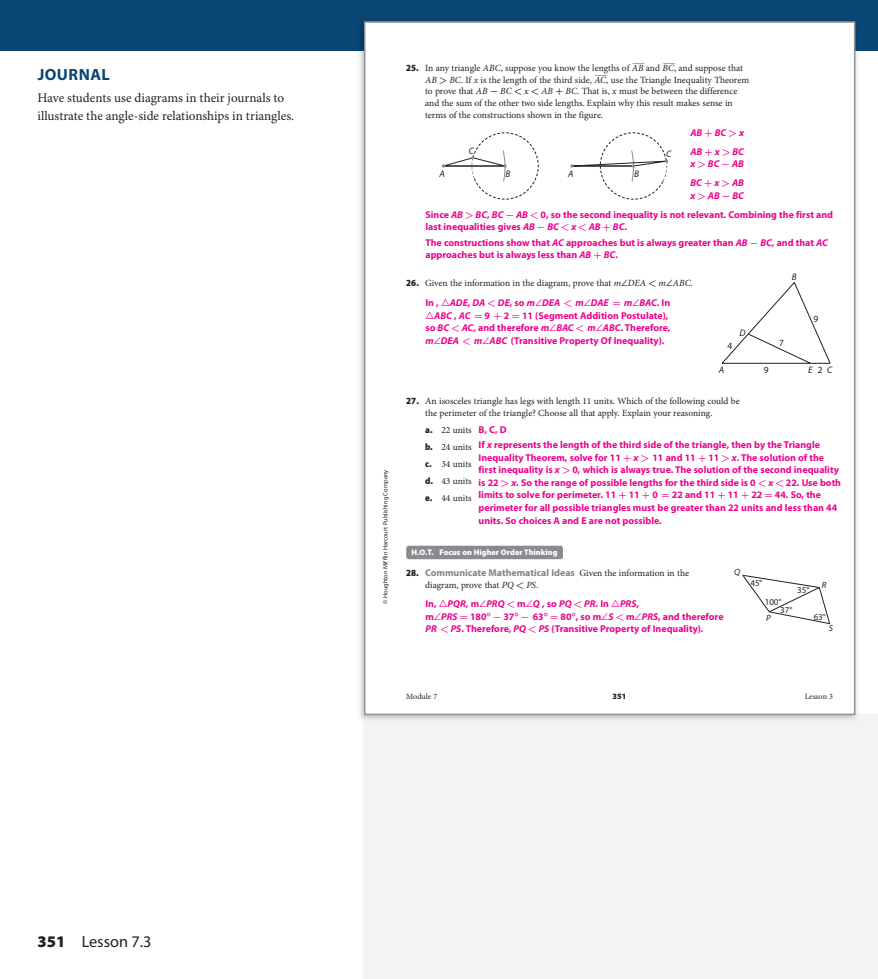
<style>
.page{position:relative;width:878px;height:979px;background:#fff}
.page>*{position:absolute;margin:0;border:0;box-sizing:border-box;transform-origin:0 0}
.t1{font:16.25px "Myriad Pro";color:#231f20}
.t2{font:700 16.25px "Myriad Pro";letter-spacing:.03em;color:#0a4673}
.t3{font:13.12px/18.1px "Minion Pro";color:#231f20}
.t4{font:700 9.88px/12.6px "Myriad Pro";color:#ed028c}
.t5{font:700 9.88px "Myriad Pro";color:#818386}
.t6{font:italic 700 9.88px/18.9px "Myriad Pro";color:#ed028c}
.t7{font:9.5px/11.8px "Minion Pro";color:#231f20}
.t8{font:italic 9.5px "Myriad Pro";color:#231f20}
.t9{font:9.5px "Myriad Pro";color:#231f20}
.t10{font:italic 9.5px "Uni Math Plus";color:#231f20;scale:2.1 1}
.t11{font:italic 9.5px "Uni Math Plus";color:#231f20;scale:2.05 1}
.t12{font:9px/8.4px "Myriad Pro";color:#231f20}
.t13{font:italic 9px "Myriad Pro";color:#231f20}
.t14{font:900 8.12px "Myriad Pro";color:#fff}
.t15{font:8.12px "Minion Pro";color:#231f20}
.t16{font:900 8.12px "Myriad Pro";color:#231f20}
.t17{font:6.25px "Myriad Pro";letter-spacing:.01em;color:#231f20}
.s1{font-style:italic}
.s2{font-family:"Uni Math Plus";font-weight:700}
.s3{font-family:"Myriad Pro";font-weight:900;font-stretch:semi-condensed}
.s4{font-family:"Uni Math Plus";font-style:normal}
.s5{font-family:"Uni Math Plus"}
.s6{font-weight:900;font-stretch:semi-condensed;font-size:9.5px;color:#231f20}
.s7{font-family:"Minion Pro";font-weight:400;font-size:9.5px;color:#231f20}
.s8{font-weight:900}
</style>
<div class="page">
<div style="left:0;top:0;width:878px;height:50px;background:#0a4673"></div>
<div style="left:364px;top:714px;width:514px;height:265px;background:#f2f3f4"></div>
<img style="left:356px;top:50px;width:8px;height:672px">
<div style="left:365px;top:22px;width:489px;height:692px;background:#fff"></div>
<div style="left:406px;top:546px;width:157px;height:13px;background:#898b8e;border-radius:3px"></div>
<svg style="left:570px;top:132px;width:99px;height:68px"></svg>
<svg style="left:441px;top:132px;width:98px;height:68px"></svg>
<svg style="left:721px;top:282px;width:110px;height:82px"></svg>
<svg style="left:742px;top:574px;width:88px;height:50px"></svg>
<div style="left:364px;top:21px;width:491px;height:694px;border:2px solid #939598"></div>
<h1 class="t2" style="left:38px;top:65px;width:74px">JOURNAL</h1>
<h2 class="t3" style="left:38px;top:89px;width:258px">Have students use diagrams in their journals to illustrate the angle-side relationships in triangles.</h2>
<p class="t17" style="left:382px;top:604px;width:136px;rotate:-90deg">© Houghton Mifflin Harcourt Publishing Company</p>
<p class="t10" style="left:632px;top:54px;width:7px">_</p>
<p class="t11" style="left:663px;top:54px;width:7px">_</p>
<p class="t7" style="left:425px;top:74px;width:325px"><span class="s1">AB</span> <span class="s2">&gt;</span> <span class="s1">BC</span>. If <span class="s1">x</span> is the length of the third side, <span class="s1">AC</span>, use the Triangle Inequality Theorem to prove that <span class="s1">AB</span> <span class="s2">−</span> <span class="s1">BC</span> <span class="s2">&lt;</span> <span class="s1">x</span> <span class="s2">&lt;</span> <span class="s1">AB</span> <span class="s2">+</span> <span class="s1">BC</span>. That is, <span class="s1">x</span> must be between the difference and the sum of the other two side lengths. Explain why this result makes sense in terms of the constructions shown in the figure.</p>
<p class="t7" style="left:406px;top:62px;width:338px"><span class="s3">25.</span> In any triangle <span class="s1">ABC</span>, suppose you know the lengths of <span class="s1">AB</span> and <span class="s1">BC</span>, and suppose that</p>
<p class="t8" style="left:439px;top:168px;width:7px">A</p>
<p class="t8" style="left:469px;top:145px;width:7px">C</p>
<p class="t8" style="left:505px;top:168px;width:6px">B</p>
<p class="t8" style="left:568px;top:168px;width:7px">A</p>
<p class="t8" style="left:634px;top:168px;width:6px">B</p>
<p class="t8" style="left:666px;top:148px;width:7px">C</p>
<p class="t6" style="left:690px;top:123px;width:55px">AB<span class="s4">+</span>BC<span class="s4">&gt;</span>x<br>AB<span class="s4">+</span>x<span class="s4">&gt;</span>BC</p>
<p class="t6" style="left:690px;top:155px;width:55px">x<span class="s4">&gt;</span>BC<span class="s4">−</span>AB<br>BC<span class="s4">+</span>x<span class="s4">&gt;</span>AB</p>
<p class="t6" style="left:690px;top:186px;width:55px">x<span class="s4">&gt;</span>AB<span class="s4">−</span>BC</p>
<p class="t4" style="left:425px;top:208px;width:409px">Since <span class="s1">AB</span> <span class="s5">&gt;</span> <span class="s1">BC</span>, <span class="s1">BC</span> <span class="s5">-</span> <span class="s1">AB</span> <span class="s5">&lt;</span> 0, so the second inequality is not relevant. Combining the first and last inequalities gives <span class="s1">AB</span> <span class="s5">-</span> <span class="s1">BC</span> <span class="s5">&lt;</span> <span class="s1">x</span> <span class="s5">&lt;</span> <span class="s1">AB</span> <span class="s5">+</span> <span class="s1">BC</span>.</p>
<p class="t4" style="left:425px;top:236px;width:404px">The constructions show that <span class="s1">AC</span> approaches but is always greater than <span class="s1">AB</span> <span class="s5">-</span> <span class="s1">BC</span>, and that <span class="s1">AC </span>approaches but is always less than <span class="s1">AB</span> <span class="s5">+</span> <span class="s1">BC</span>.</p>
<p class="t7" style="left:406px;top:277px;width:288px"><span class="s3">26.</span> Given the information in the diagram, prove that <span class="s1">m</span><span class="s2">∠</span><span class="s1">DEA</span> <span class="s2">&lt;</span> <span class="s1">m</span><span class="s2">∠</span><span class="s1">ABC</span>.</p>
<p class="t4" style="left:425px;top:297px;width:246px">In , <span class="s5">△</span><span class="s1">ADE</span>, <span class="s1">DA</span> <span class="s5">&lt;</span> <span class="s1">DE</span>, so <span class="s1">m</span><span class="s5">∠</span><span class="s1">DEA</span> <span class="s5">&lt;</span> <span class="s1">m</span><span class="s5">∠</span><span class="s1">DAE</span> <span class="s5">=</span> <span class="s1">m</span><span class="s5">∠</span><span class="s1">BAC</span>. In <span class="s5">△</span><span class="s1">ABC</span> , <span class="s1">AC</span> <span class="s5">=</span> 9 <span class="s5">+</span> 2 <span class="s5">=</span> 11 (Segment Addition Postulate), so <span class="s1">BC</span> <span class="s5">&lt;</span> <span class="s1">AC</span>, and therefore <span class="s1">m</span><span class="s5">∠</span><span class="s1">BAC</span> <span class="s5">&lt;</span> <span class="s1">m</span><span class="s5">∠</span><span class="s1">ABC</span>. Therefore, <span class="s1">m</span><span class="s5">∠</span><span class="s1">DEA</span> <span class="s5">&lt;</span> <span class="s1">m</span><span class="s5">∠</span><span class="s1">ABC</span> (Transitive Property Of Inequality).</p>
<p class="t8" style="left:791px;top:271px;width:6px">B</p>
<p class="t8" style="left:739px;top:327px;width:8px">D</p>
<p class="t9" style="left:727px;top:340px;width:6px">4</p>
<p class="t9" style="left:779px;top:337px;width:6px">7</p>
<p class="t9" style="left:813px;top:312px;width:6px">9</p>
<p class="t9" style="left:763px;top:364px;width:6px">9</p>
<p class="t8" style="left:827px;top:363px;width:7px">C</p>
<p class="t8" style="left:718px;top:363px;width:7px">A</p>
<p class="t8" style="left:808px;top:363px;width:6px">E</p>
<p class="t9" style="left:817px;top:364px;width:6px">2</p>
<p class="t7" style="left:425px;top:395px;width:316px;text-indent:-19px"><span class="s3">27.</span> An isosceles triangle has legs with length 11 units. Which of the following could be the perimeter of the triangle? Choose all that apply. Explain your reasoning.</p>
<p class="t7" style="left:425px;top:421px;width:48px;line-height:17.1px;text-align:justify"><span class="s3">a.</span> 22 units <span class="s3">b.</span> 24 units <span class="s3">c.</span> 34 units <span class="s3">d.</span> 43 units <span class="s3">e.</span> 44 units</p>
<p class="t4" style="left:478px;top:422px;width:343px;line-height:15.2px">B, C, D<br>If <span class="s1">x</span> represents the length of the third side of the triangle, then by the Triangle</p>
<p class="t4" style="left:478px;top:451px;width:364px">Inequality Theorem, solve for 11 <span class="s5">+</span> <span class="s1">x</span> <span class="s5">&gt;</span> 11 and 11 <span class="s5">+</span> 11 <span class="s5">&gt;</span> <span class="s1">x</span>. The solution of the first inequality is <span class="s1">x</span> <span class="s5">&gt;</span> 0, which is always true. The solution of the second inequality is 22 <span class="s5">&gt;</span> <span class="s1">x</span>. So the range of possible lengths for the third side is 0 <span class="s5">&lt;</span> <span class="s1">x</span> <span class="s5">&lt;</span> 22. Use both limits to solve for perimeter. 11 <span class="s5">+</span> 11 <span class="s5">+</span> 0 <span class="s5">=</span> 22 and 11 <span class="s5">+</span> 11 <span class="s5">+</span> 22 <span class="s5">=</span> 44. So, the perimeter for all possible triangles must be greater than 22 units and less than 44 units. So choices A and E are not possible.</p>
<p class="t14" style="left:411px;top:548px;width:147px">H.O.T. Focus on Higher Order Thinking</p>
<p class="t5" style="left:406px;top:567px;width:284px"><span class="s6">28.</span> Communicate Mathematical Ideas <span class="s7">Given the information in the</span></p>
<p class="t7" style="left:425px;top:579px;width:114px">diagram, prove that <span class="s1">PQ</span> <span class="s2">&lt;</span> <span class="s1">PS</span>.</p>
<p class="t4" style="left:425px;top:598px;width:299px">In, <span class="s5">△</span><span class="s1">PQR</span>, m<span class="s5">∠</span><span class="s1">PRQ</span> <span class="s5">&lt;</span> m<span class="s5">∠</span><span class="s1">Q</span> , so <span class="s1">PQ</span> <span class="s5">&lt;</span> <span class="s1">PR</span>. In <span class="s5">△</span><span class="s1">PRS</span>,<br>m<span class="s5">∠</span><span class="s1">PRS</span> <span class="s5">=</span> 180<span class="s5">° -</span> 37<span class="s5">° -</span> 63<span class="s5">° =</span> 80<span class="s5">°</span>, so m<span class="s5">∠</span><span class="s1">S</span> <span class="s5">&lt;</span> m<span class="s5">∠</span><span class="s1">PRS</span>, and therefore<br><span class="s1">PR</span> <span class="s5">&lt;</span> <span class="s1">PS</span>. Therefore, <span class="s1">PQ</span> <span class="s5">&lt;</span> <span class="s1">PS</span> (Transitive Property of Inequality).</p>
<p class="t13" style="left:734px;top:567px;width:8px">Q</p>
<p class="t12" style="left:750px;top:578px;width:14px">45°</p>
<p class="t12" style="left:797px;top:585px;width:14px">35°</p>
<p class="t13" style="left:821px;top:579px;width:6px">R</p>
<p class="t12" style="left:780px;top:597px;width:14px;text-indent:-16px">100°<br>37°</p>
<p class="t13" style="left:766px;top:612px;width:6px">P</p>
<p class="t12" style="left:813px;top:612px;width:14px">63°</p>
<p class="t13" style="left:828px;top:623px;width:6px">S</p>
<p class="t15" style="left:406px;top:691px;width:33px">Module 7</p>
<p class="t16" style="left:612px;top:692px;width:15px">351</p>
<p class="t15" style="left:804px;top:691px;width:30px">Lesson 3</p>
<h1 class="t1" style="left:38px;top:933px;width:116px"><span class="s8">351</span> Lesson 7 . 3</h1>
</div>
